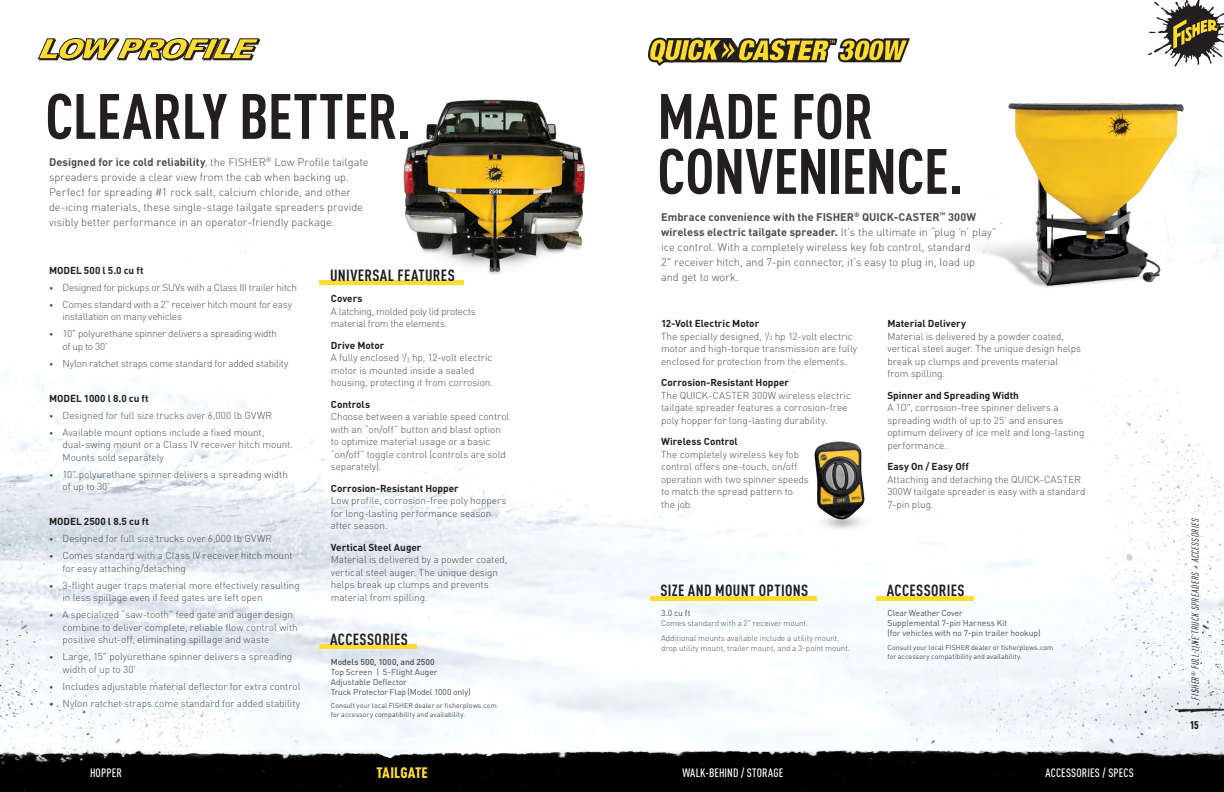
<style>
.page{position:relative;width:1224px;height:792px;background:#fff}
.page>*{position:absolute;margin:0;border:0;box-sizing:border-box;transform-origin:0 0}
.t1{font:700 condensed 63px/55px "DINOT";letter-spacing:-.01em;color:#231f20}
.t2{font:700 condensed 16px "DINOT";letter-spacing:.02em;color:#231f20}
.t3{font:900 condensed 15px "DINOT";letter-spacing:.01em;color:#ffdc32}
.t4{font:500 condensed 12px "DINOT";letter-spacing:.01em;color:#fff}
.t5{font:300 11px/15px "DIN";color:#4d4d4f}
.t6{font:900 condensed 11px "DINOT";color:#231f20}
.t7{font:300 10px/12.5px "DIN";letter-spacing:-.005em;color:#4d4d4f}
.t8{font:300 10px/12.5px "DIN";letter-spacing:-.025em;color:#4d4d4f}
.t9{font:700 10px "DIN";color:#231f20}
.t10{font:italic condensed 10px "DINOT";letter-spacing:.05em;color:#231f20}
.t11{font:8.5px/10px "DIN";letter-spacing:-.005em;color:#4d4d4f}
.t12{font:500 8.5px "DIN";letter-spacing:.005em;color:#4d4d4f}
.t13{font:300 8px/14.5px "DIN";color:#4d4d4f}
.t14{font:7px/9px "DIN";letter-spacing:.01em;color:#4d4d4f}
.s1{font-weight:700}
.s2{font-size:8px}
.s3{font-weight:700;color:#231f20}
.s4{font-size:5.8px}
</style>
<div class="page">
<img style="left:0;top:37px;width:1224px;height:714px">
<img style="left:0;top:751px;width:1224px;height:41px">
<img style="left:1172px;top:705px;width:52px;height:11px">
<svg style="left:1148px;top:0;width:76px;height:67px"></svg>
<img style="left:348px;top:94px;width:264px;height:180px">
<hr style="left:320px;top:645px;width:97px;height:4px;background:#ffdc32">
<hr style="left:320px;top:281px;width:144px;height:4px;background:#ffdc32">
<svg style="left:37px;top:38px;width:224px;height:23px"></svg>
<img style="left:940px;top:76px;width:261px;height:226px">
<div style="left:876px;top:596px;width:98px;height:5px;background:#ffdc32"></div>
<div style="left:650px;top:596px;width:167px;height:5px;background:#ffdc32"></div>
<img style="left:801px;top:431px;width:81px;height:106px">
<svg style="left:648px;top:38px;width:262px;height:28px"></svg>
<h1 class="t1" style="left:45px;top:88px;width:368px">CLEARLY BETTER.</h1>
<p class="t5" style="left:49px;top:154px;width:321px"><span class="s1">Designed for ice cold reliability</span>, the FISHER<sup>®</sup> Low Profile tailgate spreaders provide a clear view from the cab when backing up.<br>Perfect for spreading #1 rock salt, calcium chloride, and other de-icing materials, these single-stage tailgate spreaders provide visibly better performance in an operator-friendly package.</p>
<p class="t9" style="left:49px;top:264px;width:96px">MODEL 500 l 5.0 cu ft</p>
<p class="t8" style="left:49px;top:281px;width:250px"><span class="s2">•</span> Designed for pickups or SUVs with a Class III trailer hitch</p>
<p class="t8" style="left:63px;top:298px;width:231px;text-indent:-14px"><span class="s2">•</span> Comes standard with a 2" receiver hitch mount for easy installation on many vehicles</p>
<p class="t8" style="left:63px;top:327px;width:216px;text-indent:-14px"><span class="s2">•</span> 10" polyurethane spinner delivers a spreading width of up to 30'</p>
<p class="t8" style="left:49px;top:357px;width:241px"><span class="s2">•</span> Nylon ratchet straps come standard for added stability</p>
<p class="t9" style="left:49px;top:392px;width:101px">MODEL 1000 l 8.0 cu ft</p>
<p class="t7" style="left:49px;top:409px;width:225px"><span class="s2">•</span> Designed for full size trucks over 6,000 lb GVWR</p>
<p class="t7" style="left:63px;top:426px;width:232px;text-indent:-14px"><span class="s2">•</span> Available mount options include a fixed mount, dual-swing mount or a Class IV receiver hitch mount.<br>Mounts sold separately</p>
<p class="t7" style="left:63px;top:468px;width:227px;text-indent:-14px"><span class="s2">•</span> 10" polyurethane spinner delivers a spreading width of up to 30'</p>
<p class="t9" style="left:49px;top:515px;width:101px">MODEL 2500 l 8.5 cu ft</p>
<p class="t7" style="left:49px;top:532px;width:225px"><span class="s2">•</span> Designed for full size trucks over 6,000 lb GVWR</p>
<p class="t7" style="left:63px;top:549px;width:232px;text-indent:-14px"><span class="s2">•</span> Comes standard with a Class IV receiver hitch mount for easy attaching/detaching</p>
<p class="t7" style="left:63px;top:579px;width:239px;text-indent:-14px"><span class="s2">•</span> 3-flight auger traps material more effectively resulting in less spillage even if feed gates are left open</p>
<p class="t7" style="left:63px;top:608px;width:237px;text-indent:-14px"><span class="s2">•</span> A specialized “saw-tooth” feed gate and auger design combine to deliver complete, reliable flow control with positive shut-off, eliminating spillage and waste</p>
<p class="t7" style="left:63px;top:650px;width:231px;text-indent:-14px"><span class="s2">•</span> Large, 15" polyurethane spinner delivers a spreading width of up to 30'</p>
<p class="t7" style="left:49px;top:680px;width:253px"><span class="s2">•</span> Includes adjustable material deflector for extra control</p>
<p class="t7" style="left:49px;top:697px;width:253px"><span class="s2">•</span> Nylon ratchet straps come standard for added stability</p>
<h2 class="t2" style="left:330px;top:265px;width:126px">UNIVERSAL FEATURES</h2>
<p class="t9" style="left:331px;top:292px;width:33px">Covers</p>
<p class="t8" style="left:331px;top:305px;width:147px">A latching, molded poly lid protects material from the elements.</p>
<p class="t7" style="left:331px;top:339px;width:164px"><span class="s3">Drive Motor<br></span>A fully enclosed <sup>1</sup>/<span class="s4">3</span> hp, 12-volt electric motor is mounted inside a sealed housing, protecting it from corrosion.</p>
<p class="t9" style="left:331px;top:398px;width:41px">Controls</p>
<p class="t7" style="left:331px;top:410px;width:180px">Choose between a variable speed control with an “on/off” button and blast option to optimize material usage or a basic “on/off” toggle control (controls are sold separately).</p>
<p class="t9" style="left:331px;top:482px;width:130px">Corrosion-Resistant Hopper</p>
<p class="t7" style="left:331px;top:494px;width:177px">Low profile, corrosion-free poly hoppers for long-lasting performance season after season.</p>
<p class="t9" style="left:331px;top:541px;width:92px">Vertical Steel Auger</p>
<p class="t7" style="left:331px;top:553px;width:178px">Material is delivered by a powder coated, vertical steel auger. The unique design helps break up clumps and prevents material from spilling.</p>
<h2 class="t2" style="left:330px;top:629px;width:79px">ACCESSORIES</h2>
<p class="t12" style="left:331px;top:656px;width:106px">Models 500, 1000, and 2500</p>
<p class="t11" style="left:331px;top:667px;width:141px">Top Screen | 5-Flight Auger<br>Adjustable Deflector<br>Truck Protector Flap (Model 1000 only)</p>
<p class="t14" style="left:331px;top:701px;width:168px">Consult your local FISHER dealer or fisherplows.com for accessory compatibility and availability.</p>
<h1 class="t1" style="left:657px;top:88px;width:307px">MADE FOR<br>CONVENIENCE.</h1>
<p class="t5" style="left:661px;top:209px;width:337px"><span class="s1">Embrace convenience with the FISHER</span><sup>®</sup> <span class="s1">QUICK-CASTER</span><sup>™</sup> <span class="s1">300W wireless electric tailgate spreader.</span> It’s the ultimate in “plug ’n’ play” ice control. With a completely wireless key fob control, standard<br>2" receiver hitch, and 7-pin connector, it’s easy to plug in, load up<br>and get to work.</p>
<p class="t7" style="left:661px;top:318px;width:198px"><span class="s3">12-Volt Electric Motor<br></span>The specially designed, <sup>1</sup>/<span class="s4">3</span> hp 12-volt electric motor and high-torque transmission are fully enclosed for protection from the elements.</p>
<p class="t9" style="left:661px;top:376px;width:130px">Corrosion-Resistant Hopper</p>
<p class="t7" style="left:661px;top:389px;width:191px">The QUICK-CASTER 300W wireless electric tailgate spreader features a corrosion-free poly hopper for long-lasting durability.</p>
<p class="t9" style="left:661px;top:435px;width:78px">Wireless Control</p>
<p class="t7" style="left:661px;top:448px;width:149px">The completely wireless key fob control offers one-touch, on/off operation with two spinner speeds to match the spread pattern to the job.</p>
<p class="t9" style="left:887px;top:317px;width:80px">Material Delivery</p>
<p class="t7" style="left:887px;top:330px;width:195px">Material is delivered by a powder coated, vertical steel auger. The unique design helps break up clumps and prevents material from spilling.</p>
<p class="t9" style="left:887px;top:389px;width:133px">Spinner and Spreading Width</p>
<p class="t7" style="left:887px;top:402px;width:199px">A 1O", corrosion-free spinner delivers a spreading width of up to 25' and ensures optimum delivery of ice melt and long-lasting performance.</p>
<p class="t9" style="left:887px;top:460px;width:83px">Easy On / Easy Off</p>
<p class="t7" style="left:887px;top:473px;width:199px">Attaching and detaching the QUICK-CASTER<br>300W tailgate spreader is easy with a standard<br>7-pin plug.</p>
<h2 class="t2" style="left:661px;top:581px;width:149px">SIZE AND MOUNT OPTIONS</h2>
<h2 class="t2" style="left:887px;top:581px;width:79px">ACCESSORIES</h2>
<p class="t11" style="left:661px;top:608px;width:31px">3.0 cu ft</p>
<p class="t13" style="left:661px;top:616px;width:180px">Comes standard with a 2" receiver mount.<br>Additional mounts available include a utility mount,</p>
<p class="t13" style="left:661px;top:641px;width:191px">drop utility mount, trailer mount, and a 3-point mount.</p>
<p class="t11" style="left:887px;top:608px;width:155px">Clear Weather Cover<br>Supplemental 7-pin Harness Kit<br>(for vehicles with no 7-pin trailer hookup)</p>
<p class="t14" style="left:887px;top:643px;width:168px">Consult your local FISHER dealer or fisherplows.com for accessory compatibility and availability.</p>
<p class="t4" style="left:90px;top:766px;width:33px">HOPPER</p>
<h3 class="t3" style="left:376px;top:763px;width:53px">TAILGATE</h3>
<p class="t4" style="left:682px;top:766px;width:102px">WALK-BEHIND / STORAGE</p>
<p class="t4" style="left:1045px;top:766px;width:90px">ACCESSORIES / SPECS</p>
<p class="t10" style="left:1189px;top:700px;width:183px;rotate:-90deg">FISHER<sup>®</sup> FULL-LINE TRUCK SPREADERS + ACCESSORIES</p>
<p class="t6" style="left:1190px;top:719px;width:11px">15</p>
</div>
